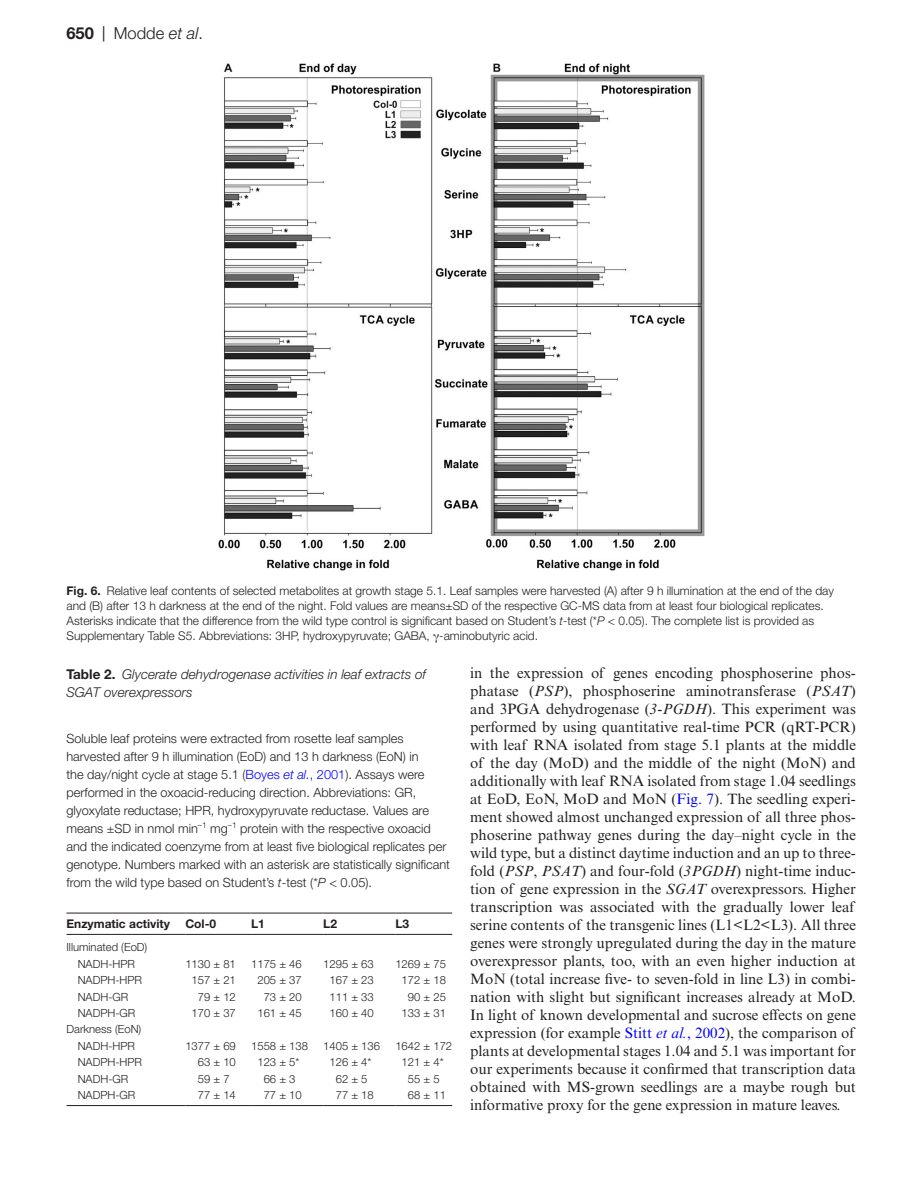
<style>
.page{position:relative;width:919px;height:1187px;background:#fff}
.page>*{position:absolute;margin:0;border:0;box-sizing:border-box;transform-origin:0 0}
.t1{font:300 16.5px "Helvetica Neue LT Std";color:#231f20}
.t2{font:15px/18px "Times New Roman MT Std";color:#231f20;text-align:justify}
.t3{font:italic 300 13.5px/18px "Helvetica Neue LT Std";color:#231f20}
.t4{font:300 12.75px/18px "Helvetica Neue LT Std";color:#231f20}
.t5{font:300 12px/15px "Helvetica Neue LT Std";color:#231f20}
.t6{font:700 12px "Helvetica Neue LT Std";color:#231f20}
.t7{font:300 11.25px/16.5px "Helvetica Neue LT Std";color:#231f20;text-align:center}
.s1{font-weight:700}
.s2{font-family:"Times New Roman MT Std";font-weight:400}
.s3{font-style:italic}
.s4{font-family:"Gandhari Unicode";font-weight:400}
.s5{font-weight:700;font-style:normal}
.s6{color:#00f}
.s7{font-style:italic;color:#00f}
</style>
<div class="page">
<hr style="left:66px;top:912px;width:119px;height:1px;background:#231f20">
<hr style="left:66px;top:933px;width:119px;height:1px;background:#231f20">
<hr style="left:185px;top:933px;width:66px;height:1px;background:#231f20">
<hr style="left:251px;top:933px;width:72px;height:1px;background:#231f20">
<hr style="left:323px;top:933px;width:72px;height:1px;background:#231f20">
<hr style="left:395px;top:933px;width:57px;height:1px;background:#231f20">
<hr style="left:185px;top:912px;width:66px;height:1px;background:#231f20">
<hr style="left:251px;top:912px;width:72px;height:1px;background:#231f20">
<hr style="left:323px;top:912px;width:72px;height:1px;background:#231f20">
<hr style="left:395px;top:912px;width:57px;height:1px;background:#231f20">
<hr style="left:66px;top:1105px;width:119px;height:1px;background:#231f20">
<hr style="left:185px;top:1105px;width:66px;height:1px;background:#231f20">
<hr style="left:251px;top:1105px;width:72px;height:1px;background:#231f20">
<hr style="left:323px;top:1105px;width:72px;height:1px;background:#231f20">
<hr style="left:395px;top:1105px;width:57px;height:1px;background:#231f20">
<img style="left:218px;top:63px;width:486px;height:508px">
<p class="t1" style="left:66px;top:23px;width:138px"><span class="s1">650</span> <span class="s2">|</span> Modde <span class="s3">et al</span>.</p>
<p class="t5" style="left:66px;top:583px;width:769px"><span class="s1">Fig. 6.</span> Relative leaf contents of selected metabolites at growth stage 5.1. Leaf samples were harvested (A) after 9 h illumination at the end of the day and (B) after 13 h darkness at the end of the night. Fold values are means±SD of the respective GC-MS data from at least four biological replicates.<br>Asterisks indicate that the difference from the wild type control is significant based on Student’s <span class="s3">t</span>-test (*<span class="s3">P</span> &lt; 0.05). The complete list is provided as Supplementary Table S5. Abbreviations: 3HP, hydroxypyruvate; GABA, <span class="s4">γ</span>-aminobutyric acid.</p>
<p class="t3" style="left:66px;top:664px;width:361px"><span class="s5">Table 2.</span> Glycerate dehydrogenase activities in leaf extracts of<br>SGAT overexpressors</p>
<p class="t4" style="left:66px;top:729px;width:385px">Soluble leaf proteins were extracted from rosette leaf samples harvested after 9 h illumination (EoD) and 13 h darkness (EoN) in<br>the day/night cycle at stage 5.1 (<span class="s6">Boyes</span> <span class="s7">et al.</span><span class="s6">, 2001</span>). Assays were performed in the oxoacid-reducing direction. Abbreviations: GR, glyoxylate reductase; HPR, hydroxypyruvate reductase. Values are means ±SD in nmol min<sup>–1</sup> mg<sup>–1</sup> protein with the respective oxoacid and the indicated coenzyme from at least five biological replicates per genotype. Numbers marked with an asterisk are statistically significant from the wild type based on Student’s <span class="s3">t</span>-test (*<span class="s3">P</span> &lt; 0.05).</p>
<p class="t6" style="left:66px;top:916px;width:105px">Enzymatic activity</p>
<p class="t6" style="left:185px;top:916px;width:32px">Col-0</p>
<p class="t6" style="left:251px;top:916px;width:15px">L1</p>
<p class="t6" style="left:323px;top:916px;width:15px">L2</p>
<p class="t6" style="left:395px;top:916px;width:15px">L3</p>
<p class="t7" style="left:66px;top:938px;width:82px">Illuminated (EoD)<br>NADH-HPR</p>
<p class="t7" style="left:185px;top:955px;width:52px">1130 ± 81</p>
<p class="t7" style="left:251px;top:955px;width:52px">1175 ± 46</p>
<p class="t7" style="left:323px;top:955px;width:52px">1295 ± 63</p>
<p class="t7" style="left:395px;top:955px;width:52px">1269 ± 75</p>
<p class="t7" style="left:78px;top:971px;width:66px">NADPH-HPR</p>
<p class="t7" style="left:191px;top:971px;width:46px">157 ± 21</p>
<p class="t7" style="left:257px;top:971px;width:46px">205 ± 37</p>
<p class="t7" style="left:329px;top:971px;width:46px">167 ± 23</p>
<p class="t7" style="left:401px;top:971px;width:46px">172 ± 18</p>
<p class="t7" style="left:78px;top:987px;width:52px">NADH-GR</p>
<p class="t7" style="left:198px;top:987px;width:40px">79 ± 12</p>
<p class="t7" style="left:264px;top:987px;width:40px">73 ± 20</p>
<p class="t7" style="left:329px;top:987px;width:46px">111 ± 33</p>
<p class="t7" style="left:408px;top:987px;width:40px">90 ± 25</p>
<p class="t7" style="left:78px;top:1004px;width:59px">NADPH-GR</p>
<p class="t7" style="left:191px;top:1004px;width:46px">170 ± 37</p>
<p class="t7" style="left:257px;top:1004px;width:46px">161 ± 45</p>
<p class="t7" style="left:329px;top:1004px;width:46px">160 ± 40</p>
<p class="t7" style="left:401px;top:1004px;width:46px">133 ± 31</p>
<p class="t7" style="left:66px;top:1020px;width:76px">Darkness (EoN)<br>NADH-HPR</p>
<p class="t7" style="left:185px;top:1037px;width:52px">1377 ± 69</p>
<p class="t7" style="left:251px;top:1037px;width:58px">1558 ± 138</p>
<p class="t7" style="left:323px;top:1037px;width:58px">1405 ± 136</p>
<p class="t7" style="left:395px;top:1037px;width:58px">1642 ± 172</p>
<p class="t7" style="left:78px;top:1053px;width:66px">NADPH-HPR</p>
<p class="t7" style="left:198px;top:1053px;width:40px">63 ± 10</p>
<p class="t7" style="left:257px;top:1053px;width:43px">123 ± 5*</p>
<p class="t7" style="left:329px;top:1053px;width:43px">126 ± 4*</p>
<p class="t7" style="left:401px;top:1053px;width:43px">121 ± 4*</p>
<p class="t7" style="left:78px;top:1070px;width:52px">NADH-GR</p>
<p class="t7" style="left:198px;top:1070px;width:33px">59 ± 7</p>
<p class="t7" style="left:264px;top:1070px;width:33px">66 ± 3</p>
<p class="t7" style="left:336px;top:1070px;width:33px">62 ± 5</p>
<p class="t7" style="left:408px;top:1070px;width:33px">55 ± 5</p>
<p class="t7" style="left:78px;top:1086px;width:59px">NADPH-GR</p>
<p class="t7" style="left:198px;top:1086px;width:40px">77 ± 14</p>
<p class="t7" style="left:264px;top:1086px;width:40px">77 ± 10</p>
<p class="t7" style="left:336px;top:1086px;width:40px">77 ± 18</p>
<p class="t7" style="left:408px;top:1086px;width:40px">68 ± 11</p>
<p class="t2" style="left:470px;top:663px;width:387px">in the expression of genes encoding phosphoserine phos&shy;phatase (<span class="s3">PSP</span>), phosphoserine aminotransferase (<span class="s3">PSAT</span>) and 3PGA dehydrogenase (<span class="s3">3-PGDH</span>). This experiment was performed by using quantitative real-time PCR (qRT-PCR) with leaf RNA isolated from stage 5.1 plants at the middle of the day (MoD) and the middle of the night (MoN) and additionally with leaf RNA isolated from stage 1.04 seedlings at EoD, EoN, MoD and MoN (<span class="s6">Fig. 7</span>). The seedling experi&shy;ment showed almost unchanged expression of all three phos&shy;phoserine pathway genes during the day–night cycle in the wild type, but a distinct daytime induction and an up to three&shy;fold (<span class="s3">PSP</span>, <span class="s3">PSAT</span>) and four-fold (<span class="s3">3PGDH</span>) night-time induc&shy;tion of gene expression in the <span class="s3">SGAT</span> overexpressors. Higher transcription was associated with the gradually lower leaf serine contents of the transgenic lines (L1&lt;L2&lt;L3). All three genes were strongly upregulated during the day in the mature overexpressor plants, too, with an even higher induction at MoN (total increase five- to seven-fold in line L3) in combi&shy;nation with slight but significant increases already at MoD.<br>In light of known developmental and sucrose effects on gene expression (for example <span class="s6">Stitt</span> <span class="s7">et al.</span><span class="s6">, 2002</span>), the comparison of plants at developmental stages 1.04 and 5.1 was important for our experiments because it confirmed that transcription data obtained with MS-grown seedlings are a maybe rough but informative proxy for the gene expression in mature leaves.</p>
</div>
